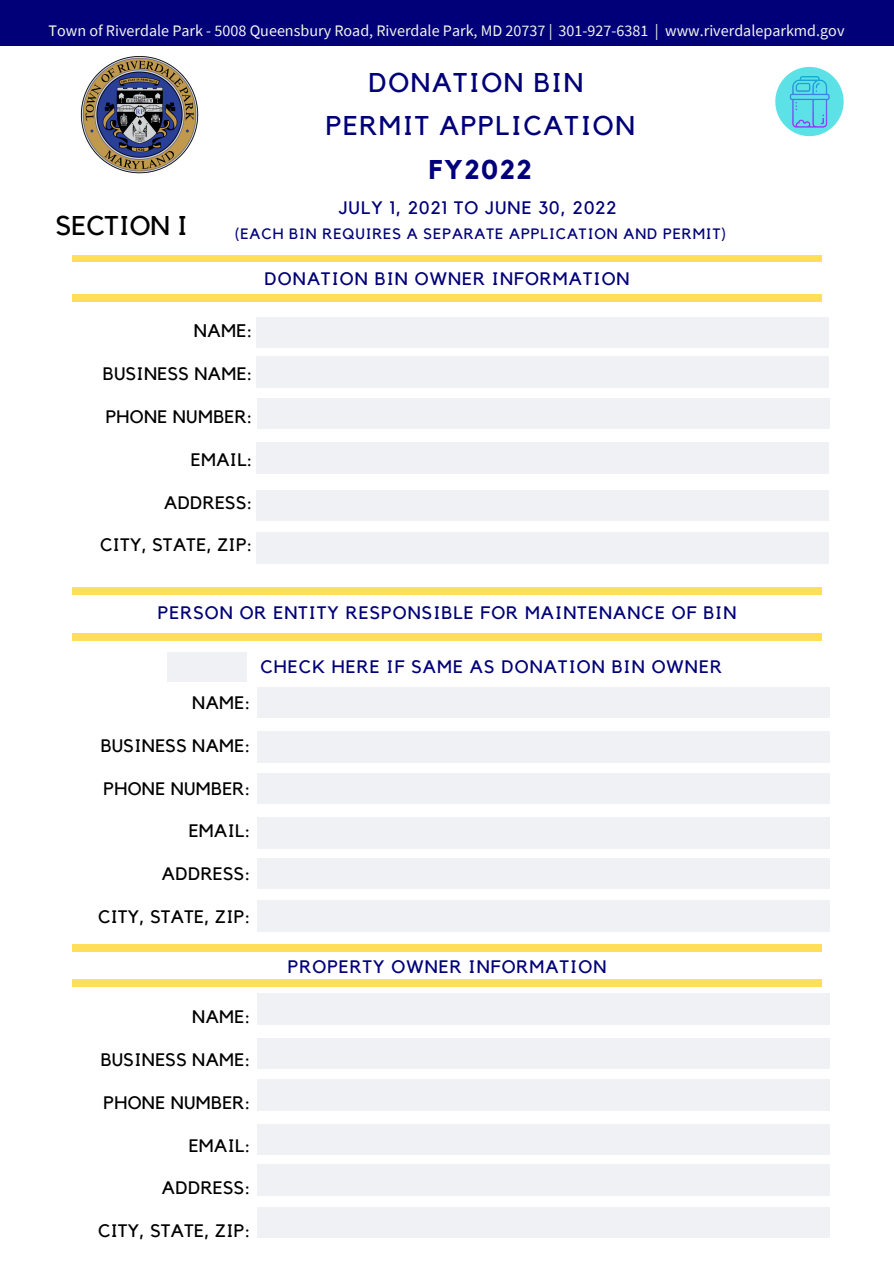
<style>
.page{position:relative;width:894px;height:1264px;background:#fff}
.page>*{position:absolute;margin:0;border:0;box-sizing:border-box;transform-origin:0 0}
.t1{font:27px "Kollektif";letter-spacing:.06em;color:#010079}
.t2{font:27px "Kollektif";color:#000}
.t3{font:700 27px "Kollektif";letter-spacing:.06em;color:#010079}
.t4{font:18.15px "Kollektif";color:#000}
.t5{font:18px "Kollektif";letter-spacing:.02em;color:#000}
.t6{font:18px "Kollektif";letter-spacing:.06em;color:#010079}
.t7{font:16.05px "Source Sans Pro";color:#f4f5ef}
.t8{font:15px "Kollektif";letter-spacing:.06em;color:#010079}
</style>
<div class="page">
<div style="left:0;top:0;width:893px;height:46px;background:#010079"></div>
<div style="left:73px;top:255px;width:748px;height:7px;background:#ffde59"></div>
<div style="left:73px;top:295px;width:748px;height:7px;background:#ffde59"></div>
<img style="left:80px;top:56px;width:119px;height:118px">
<div style="left:73px;top:944px;width:748px;height:7px;background:#ffde59"></div>
<div style="left:73px;top:979px;width:748px;height:7px;background:#ffde59"></div>
<div style="left:257px;top:687px;width:572px;height:30px;background:#eff1f4"></div>
<div style="left:257px;top:731px;width:572px;height:31px;background:#eff1f4"></div>
<div style="left:257px;top:773px;width:572px;height:30px;background:#eff1f4"></div>
<div style="left:257px;top:817px;width:572px;height:31px;background:#eff1f4"></div>
<div style="left:257px;top:858px;width:572px;height:30px;background:#eff1f4"></div>
<div style="left:257px;top:901px;width:572px;height:30px;background:#eff1f4"></div>
<div style="left:256px;top:357px;width:572px;height:30px;background:#eff1f4"></div>
<div style="left:257px;top:398px;width:572px;height:31px;background:#eff1f4"></div>
<div style="left:256px;top:317px;width:572px;height:31px;background:#eff1f4"></div>
<div style="left:256px;top:443px;width:572px;height:30px;background:#eff1f4"></div>
<div style="left:256px;top:490px;width:572px;height:30px;background:#eff1f4"></div>
<div style="left:256px;top:533px;width:572px;height:30px;background:#eff1f4"></div>
<svg style="left:775px;top:67px;width:68px;height:69px"></svg>
<div style="left:73px;top:588px;width:748px;height:6px;background:#ffde59"></div>
<div style="left:73px;top:633px;width:748px;height:7px;background:#ffde59"></div>
<div style="left:257px;top:993px;width:572px;height:31px;background:#eff1f4"></div>
<div style="left:257px;top:1038px;width:572px;height:30px;background:#eff1f4"></div>
<div style="left:257px;top:1079px;width:572px;height:31px;background:#eff1f4"></div>
<div style="left:257px;top:1124px;width:572px;height:30px;background:#eff1f4"></div>
<div style="left:257px;top:1164px;width:572px;height:31px;background:#eff1f4"></div>
<div style="left:257px;top:1207px;width:572px;height:30px;background:#eff1f4"></div>
<div style="left:167px;top:652px;width:80px;height:29px;background:#eff1f4"></div>
<p class="t7" style="left:48px;top:20px;width:797px">Town of Riverdale Park - 5008 Queensbury Road, Riverdale Park, MD 20737 | 301-927-6381 | www.riverdaleparkmd.gov</p>
<p class="t1" style="left:368px;top:70px;width:216px">DONATION BIN</p>
<p class="t1" style="left:325px;top:114px;width:310px">PERMIT APPLICATION</p>
<p class="t3" style="left:429px;top:157px;width:104px">FY2022</p>
<p class="t6" style="left:339px;top:200px;width:279px">JULY 1, 2021 TO JUNE 30, 2022</p>
<p class="t8" style="left:235px;top:227px;width:492px">(EACH BIN REQUIRES A SEPARATE APPLICATION AND PERMIT)</p>
<p class="t6" style="left:264px;top:270px;width:366px">DONATION BIN OWNER INFORMATION</p>
<p class="t2" style="left:56px;top:213px;width:133px">SECTION I</p>
<p class="t4" style="left:194px;top:323px;width:60px">NAME:</p>
<p class="t5" style="left:103px;top:365px;width:151px">BUSINESS NAME:</p>
<p class="t5" style="left:106px;top:408px;width:148px">PHONE NUMBER:</p>
<p class="t5" style="left:191px;top:451px;width:63px">EMAIL:</p>
<p class="t5" style="left:164px;top:494px;width:90px">ADDRESS:</p>
<p class="t5" style="left:100px;top:537px;width:154px">CITY, STATE, ZIP:</p>
<p class="t6" style="left:158px;top:604px;width:580px">PERSON OR ENTITY RESPONSIBLE FOR MAINTENANCE OF BIN</p>
<p class="t5" style="left:192px;top:694px;width:59px">NAME:</p>
<p class="t5" style="left:101px;top:737px;width:151px">BUSINESS NAME:</p>
<p class="t5" style="left:103px;top:780px;width:148px">PHONE NUMBER:</p>
<p class="t5" style="left:189px;top:822px;width:63px">EMAIL:</p>
<p class="t5" style="left:162px;top:865px;width:90px">ADDRESS:</p>
<p class="t5" style="left:98px;top:908px;width:154px">CITY, STATE, ZIP:</p>
<p class="t6" style="left:260px;top:658px;width:463px">CHECK HERE IF SAME AS DONATION BIN OWNER</p>
<p class="t6" style="left:288px;top:958px;width:320px">PROPERTY OWNER INFORMATION</p>
<p class="t5" style="left:192px;top:1008px;width:59px">NAME:</p>
<p class="t5" style="left:101px;top:1051px;width:151px">BUSINESS NAME:</p>
<p class="t5" style="left:103px;top:1094px;width:148px">PHONE NUMBER:</p>
<p class="t5" style="left:189px;top:1136px;width:63px">EMAIL:</p>
<p class="t5" style="left:162px;top:1179px;width:90px">ADDRESS:</p>
<p class="t5" style="left:98px;top:1222px;width:154px">CITY, STATE, ZIP:</p>
</div>
